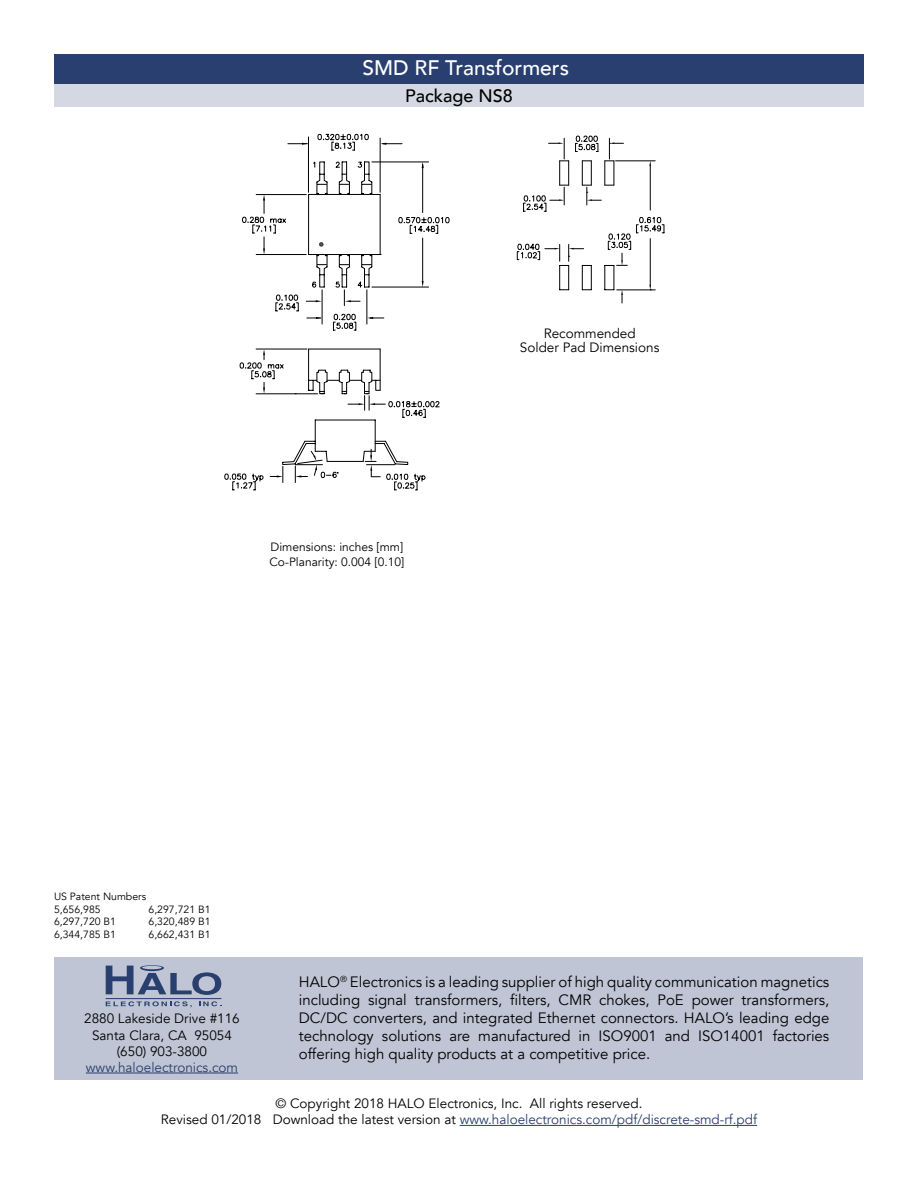
<style>
.page{position:relative;width:918px;height:1188px;background:#fff}
.page>*{position:absolute;margin:0;border:0;box-sizing:border-box;transform-origin:0 0}
.t1{font:500 21px "Avenir";color:#fff}
.t2{font:500 18px "Avenir";color:#000}
.t3{font:15px/18px "Avenir";color:#000;text-align:justify}
.t4{font:13.5px/16.2px "Avenir";color:#000;text-align:center}
.t5{font:13.5px "Avenir";color:#293f6f}
.t6{font:12px/15px "Avenir";color:#000}
.t7{font:10.5px/12.6px "Avenir";color:#000}
.s1{color:#293f6f}
</style>
<div class="page">
<div style="left:55px;top:957px;width:808px;height:122px;background:#bfc5d4"></div>
<hr style="left:460px;top:1125px;width:297px;height:1px;background:#293f6f">
<hr style="left:86px;top:1073px;width:152px;height:1px;background:#293f6f">
<hr style="left:106px;top:998px;width:115px;height:1px;background:#293f6f">
<svg style="left:106px;top:1001px;width:86px;height:6px"></svg>
<svg style="left:199px;top:1001px;width:22px;height:5px"></svg>
<svg style="left:106px;top:965px;width:115px;height:30px"></svg>
<div style="left:54px;top:84px;width:810px;height:22px;background:#d4d8e2"></div>
<div style="left:54px;top:54px;width:810px;height:30px;background:#293f6f"></div>
<svg style="left:224px;top:133px;width:226px;height:358px"></svg>
<svg style="left:517px;top:135px;width:148px;height:169px"></svg>
<h1 class="t1" style="left:362px;top:50px;width:208px">SMD RF Transformers</h1>
<p class="t2" style="left:405px;top:80px;width:109px">Package NS8</p>
<p class="t6" style="left:270px;top:539px;width:136px">Dimensions: inches [mm]<br>Co-Planarity: 0.004 [0.10]</p>
<p class="t4" style="left:520px;top:326px;width:141px;line-height:15px">Recommended<br>Solder Pad Dimensions</p>
<p class="t7" style="left:54px;top:891px;width:94px">US Patent Numbers<br>5,656,985</p>
<p class="t7" style="left:148px;top:903px;width:64px">6,297,721 B1</p>
<p class="t7" style="left:54px;top:916px;width:64px">6,297,720 B1</p>
<p class="t7" style="left:148px;top:916px;width:64px">6,320,489 B1</p>
<p class="t7" style="left:54px;top:928px;width:64px">6,344,785 B1</p>
<p class="t7" style="left:148px;top:928px;width:64px">6,662,431 B1</p>
<p class="t4" style="left:84px;top:1011px;width:157px">2880 Lakeside Drive #116<br>Santa Clara, CA 95054 (650) 903-3800</p>
<p class="t5" style="left:86px;top:1059px;width:154px">www.haloelectronics.com</p>
<p class="t3" style="left:299px;top:973px;width:532px">HALO<sup>®</sup> Electronics is a leading supplier of high quality communication magnetics including signal transformers, filters, CMR chokes, PoE power transformers, DC/DC converters, and integrated Ethernet connectors. HALO’s leading edge technology solutions are manufactured in ISO9001 and ISO14001 factories offering high quality products at a competitive price.</p>
<p class="t4" style="left:161px;top:1096px;width:598px">© Copyright 2018 HALO Electronics, Inc. All rights reserved.<br>Revised 01/2018 Download the latest version at <span class="s1">www.haloelectronics.com/pdf/discrete-smd-rf.pdf</span></p>
</div>
